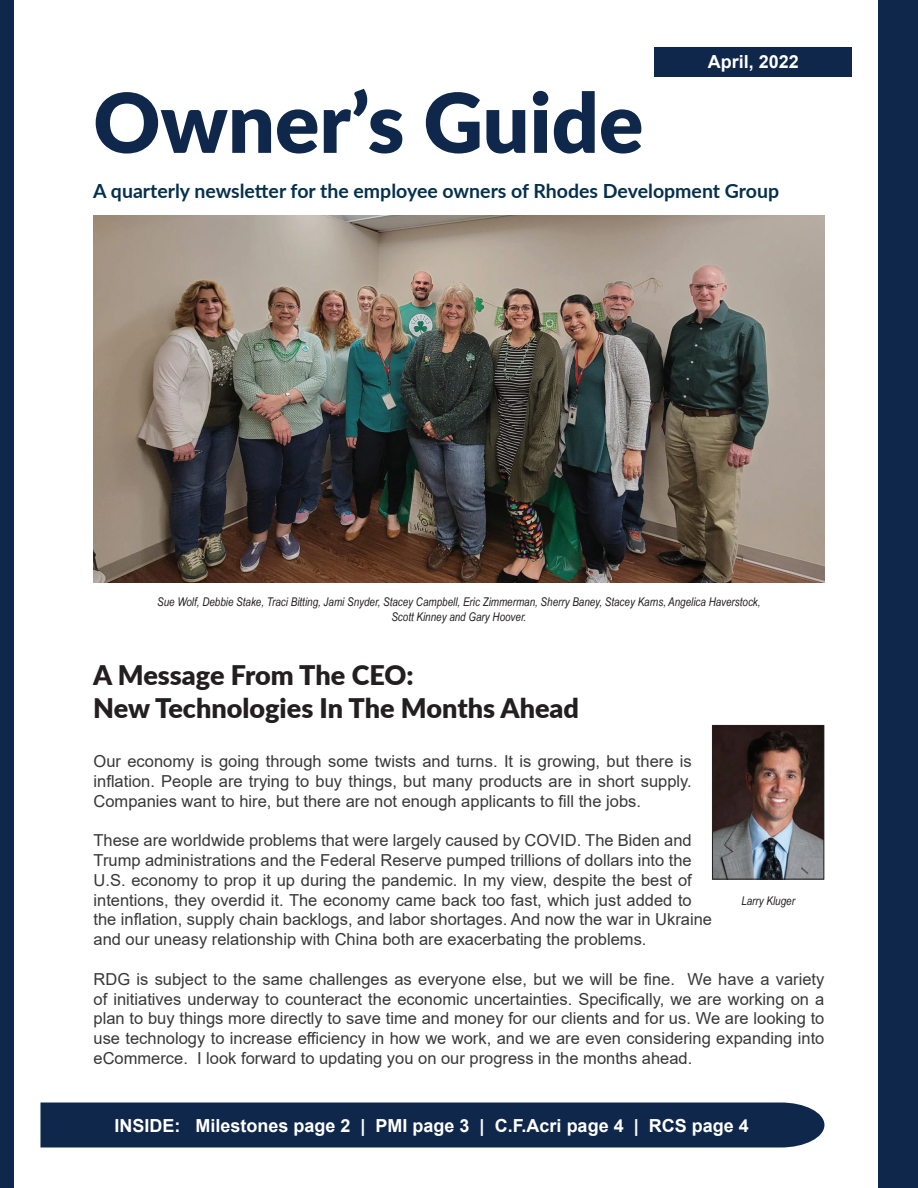
<style>
.page{position:relative;width:918px;height:1188px;background:#fff}
.page>*{position:absolute;margin:0;border:0;box-sizing:border-box;transform-origin:0 0}
.t1{font:900 82.5px "Lato";color:#0f274a}
.t2{font:900 27px/33px "Lato";color:#231f20}
.t3{font:700 19.5px "Lato";color:#05304c}
.t4{font:700 18px "Arial";color:#fff}
.t5{font:16.5px/19.8px "Arial";color:#383839;text-align:justify}
.t6{font:italic 12px/14.4px "Arial Narrow";color:#231f20;text-align:center}
</style>
<div class="page">
<div style="left:0;top:0;width:14px;height:1188px;background:#0f274a"></div>
<div style="left:878px;top:0;width:40px;height:1188px;background:#0f274a"></div>
<img style="left:94px;top:216px;width:730px;height:366px">
<div style="left:40px;top:1102px;width:784px;height:46px;background:#0f274a"></div>
<div style="left:654px;top:47px;width:198px;height:30px;background:#0f274a"></div>
<img style="left:714px;top:727px;width:108px;height:151px">
<div style="left:712px;top:725px;width:112px;height:155px;border:1px solid #231f20"></div>
<p class="t4" style="left:708px;top:49px;width:93px">April, 2022</p>
<h1 class="t1" style="left:93px;top:61px;width:552px">Owner’s Guide</h1>
<p class="t3" style="left:93px;top:176px;width:687px">A quarterly newsletter for the employee owners of Rhodes Development Group</p>
<p class="t6" style="left:157px;top:595px;width:605px">Sue Wolf, Debbie Stake, Traci Bitting, Jami Snyder, Stacey Campbell, Eric Zimmerman, Sherry Baney, Stacey Karns, Angelica Haverstock,<br>Scott Kinney and Gary Hoover.</p>
<h2 class="t2" style="left:93px;top:658px;width:487px">A Message From The CEO:<br>New Technologies In The Months Ahead</h2>
<p class="t5" style="left:94px;top:751px;width:600px">Our economy is going through some twists and turns. It is growing, but there is inflation. People are trying to buy things, but many products are in short supply.<br>Companies want to hire, but there are not enough applicants to fill the jobs.</p>
<p class="t5" style="left:94px;top:830px;width:620px;text-align:left">These are worldwide problems that were largely caused by COVID. The Biden and Trump administrations and the Federal Reserve pumped trillions of dollars into the U.S. economy to prop it up during the pandemic. In my view, despite the best of intentions, they overdid it. The economy came back too fast, which just added to the inflation, supply chain backlogs, and labor shortages. And now the war in Ukraine and our uneasy relationship with China both are exacerbating the problems.</p>
<p class="t5" style="left:94px;top:969px;width:732px">RDG is subject to the same challenges as everyone else, but we will be fine. We have a variety of initiatives underway to counteract the economic uncertainties. Specifically, we are working on a plan to buy things more directly to save time and money for our clients and for us. We are looking to use technology to increase efficiency in how we work, and we are even considering expanding into eCommerce. I look forward to updating you on our progress in the months ahead.</p>
<p class="t6" style="left:741px;top:893px;width:55px">Larry Kluger</p>
<p class="t4" style="left:114px;top:1113px;width:636px">INSIDE: Milestones page 2 | PMI page 3 | C.F.Acri page 4 | RCS page 4</p>
</div>
